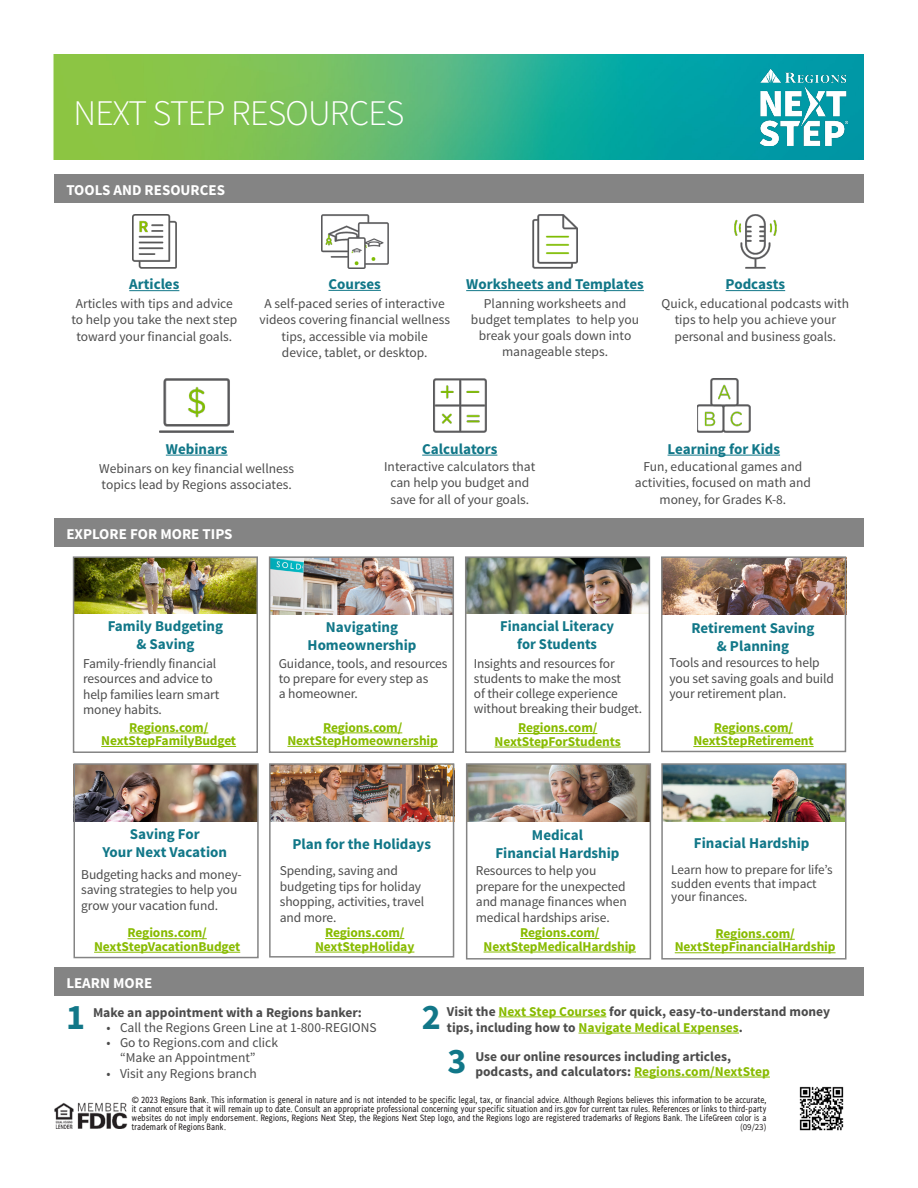
<style>
.page{position:relative;width:918px;height:1188px;background:#fff}
.page>*{position:absolute;margin:0;border:0;box-sizing:border-box;transform-origin:0 0}
.No_Spacing_wrd_4{font:300 36px "Source Sans Pro";letter-spacing:-.02em;color:#fff}
.Normal_wrd_5{font:700 36px "Source Sans Pro";color:#178}
.t1{font:700 15px/18px "Source Sans Pro";color:#178;text-align:center}
.t2{font:700 15px "Source Sans Pro";color:#fff}
.Paragraph_Style_1{font:13.5px/16.2px "Source Sans Pro";letter-spacing:-.01em;color:#4c4c4c}
.Paragraph_Style_1-2{font:700 13.5px/13.5px "Source Sans Pro";letter-spacing:-.01em;color:#8b0;text-align:center}
.t3{font:700 13.5px/15px "Source Sans Pro";color:#4c4c4c}
.Paragraph_Style_1-3{font:13.2px/13.5px "Source Sans Pro";letter-spacing:-.005em;color:#4c4c4c}
.t4{font:9.75px/9px "Regions Sans Condensed";color:#231f20;text-align:justify}
.t5{font:9px "Source Sans Pro";color:#231f20}
.s1{color:#8b0}
</style>
<div class="page">
<img style="left:53px;top:54px;width:811px;height:106px">
<img style="left:759px;top:69px;width:90px;height:77px">
<img style="left:54px;top:1102px;width:74px;height:27px">
<div style="left:54px;top:175px;width:810px;height:28px;background:#848484"></div>
<img style="left:799px;top:1086px;width:45px;height:45px">
<hr style="left:328px;top:290px;width:53px;height:1px;background:#178">
<img style="left:321px;top:215px;width:67px;height:54px">
<hr style="left:466px;top:290px;width:178px;height:1px;background:#178">
<img style="left:533px;top:215px;width:44px;height:54px">
<hr style="left:129px;top:290px;width:50px;height:1px;background:#178">
<img style="left:132px;top:215px;width:45px;height:54px">
<img style="left:734px;top:215px;width:43px;height:54px">
<hr style="left:726px;top:290px;width:59px;height:1px;background:#178">
<div style="left:54px;top:519px;width:810px;height:28px;background:#848484"></div>
<div style="left:54px;top:968px;width:810px;height:28px;background:#848484"></div>
<hr style="left:634px;top:1077px;width:136px;height:1px;background:#8b0">
<img style="left:433px;top:379px;width:54px;height:54px">
<hr style="left:422px;top:455px;width:75px;height:1px;background:#178">
<img style="left:697px;top:379px;width:54px;height:54px">
<hr style="left:668px;top:455px;width:112px;height:1px;background:#178">
<img style="left:160px;top:379px;width:74px;height:54px">
<hr style="left:166px;top:455px;width:62px;height:1px;background:#178">
<img style="left:468px;top:559px;width:179px;height:55px">
<hr style="left:518px;top:733px;width:79px;height:1px;background:#8b0">
<hr style="left:495px;top:747px;width:126px;height:1px;background:#8b0">
<div style="left:465px;top:556px;width:185px;height:197px;border:2px solid #848484"></div>
<img style="left:469px;top:766px;width:179px;height:55px">
<hr style="left:520px;top:938px;width:79px;height:1px;background:#8b0">
<hr style="left:484px;top:952px;width:152px;height:1px;background:#8b0">
<div style="left:466px;top:763px;width:185px;height:197px;border:2px solid #848484"></div>
<img style="left:272px;top:559px;width:179px;height:55px">
<hr style="left:323px;top:733px;width:79px;height:1px;background:#8b0">
<hr style="left:287px;top:746px;width:151px;height:1px;background:#8b0">
<div style="left:269px;top:556px;width:185px;height:197px;border:2px solid #848484"></div>
<img style="left:76px;top:559px;width:179px;height:55px">
<hr style="left:129px;top:733px;width:79px;height:1px;background:#8b0">
<hr style="left:101px;top:746px;width:135px;height:1px;background:#8b0">
<div style="left:73px;top:556px;width:185px;height:197px;border:2px solid #848484"></div>
<img style="left:664px;top:559px;width:179px;height:55px">
<hr style="left:714px;top:733px;width:79px;height:1px;background:#8b0">
<hr style="left:693px;top:746px;width:121px;height:1px;background:#8b0">
<div style="left:661px;top:556px;width:185px;height:196px;border:2px solid #848484"></div>
<img style="left:77px;top:766px;width:179px;height:55px">
<hr style="left:128px;top:938px;width:79px;height:1px;background:#8b0">
<hr style="left:94px;top:952px;width:146px;height:1px;background:#8b0">
<div style="left:74px;top:763px;width:185px;height:195px;border:2px solid #848484"></div>
<img style="left:272px;top:766px;width:179px;height:55px">
<hr style="left:325px;top:938px;width:79px;height:1px;background:#8b0">
<hr style="left:315px;top:952px;width:99px;height:1px;background:#8b0">
<div style="left:269px;top:763px;width:185px;height:195px;border:2px solid #848484"></div>
<hr style="left:499px;top:1017px;width:107px;height:1px;background:#8b0">
<hr style="left:579px;top:1033px;width:160px;height:1px;background:#8b0">
<img style="left:664px;top:766px;width:180px;height:55px">
<hr style="left:716px;top:939px;width:79px;height:1px;background:#8b0">
<hr style="left:675px;top:952px;width:161px;height:1px;background:#8b0">
<div style="left:661px;top:763px;width:186px;height:197px;border:2px solid #848484"></div>
<p class="No_Spacing_wrd_4" style="left:74px;top:92px;width:332px">NEXT STEP RESOURCES</p>
<p class="t2" style="left:66px;top:180px;width:160px">TOOLS AND RESOURCES</p>
<p class="t1" style="left:129px;top:276px;width:52px">Articles</p>
<p class="Paragraph_Style_1" style="left:71px;top:296px;width:167px;text-align:center">Articles with tips and advice to help you take the next step toward your financial goals.</p>
<p class="t1" style="left:328px;top:275px;width:54px">Courses</p>
<p class="Paragraph_Style_1" style="left:259px;top:296px;width:192px;text-align:center">A self-paced series of interactive videos covering financial wellness tips, accessible via mobile<br>device, tablet, or desktop.</p>
<p class="t1" style="left:466px;top:276px;width:179px">Worksheets and Templates</p>
<p class="Paragraph_Style_1" style="left:471px;top:295px;width:170px;text-align:center">Planning worksheets and budget templates to help you break your goals down into manageable steps.</p>
<p class="t1" style="left:726px;top:276px;width:61px">Podcasts</p>
<p class="Paragraph_Style_1" style="left:662px;top:296px;width:189px;text-align:center">Quick, educational podcasts with tips to help you achieve your personal and business goals.</p>
<p class="t1" style="left:166px;top:440px;width:63px">Webinars</p>
<p class="t1" style="left:422px;top:440px;width:77px">Calculators</p>
<p class="t1" style="left:668px;top:440px;width:114px">Learning for Kids</p>
<p class="Paragraph_Style_1" style="left:99px;top:460px;width:197px">Webinars on key financial wellness topics lead by Regions associates.</p>
<p class="t2" style="left:66px;top:524px;width:168px">EXPLORE FOR MORE TIPS</p>
<p class="Paragraph_Style_1" style="left:384px;top:459px;width:153px;text-align:center">Interactive calculators that can help you budget and save for all of your goals.</p>
<p class="Paragraph_Style_1" style="left:635px;top:459px;width:178px;text-align:center">Fun, educational games and activities, focused on math and money, for Grades K-8.</p>
<p class="t1" style="left:108px;top:618px;width:117px">Family Budgeting &amp; Saving</p>
<p class="t1" style="left:308px;top:619px;width:110px">Navigating<br>Homeownership</p>
<p class="t1" style="left:500px;top:618px;width:115px">Financial Literacy for Students</p>
<p class="t1" style="left:692px;top:619px;width:125px">Retirement Saving &amp; Planning</p>
<p class="Paragraph_Style_1" style="left:83px;top:656px;width:138px;line-height:15.5px">Family-friendly financial resources and advice to help families learn smart money habits.</p>
<p class="Paragraph_Style_1-2" style="left:101px;top:721px;width:136px">Regions.com/<br>NextStepFamilyBudget</p>
<p class="t1" style="left:103px;top:826px;width:126px">Saving For<br>Your Next Vacation</p>
<p class="Paragraph_Style_1" style="left:81px;top:867px;width:162px;line-height:15.5px">Budgeting hacks and money&shy;saving strategies to help you grow your vacation fund.</p>
<p class="Paragraph_Style_1-2" style="left:94px;top:927px;width:148px">Regions.com/<br>NextStepVacationBudget</p>
<p class="Paragraph_Style_1" style="left:279px;top:656px;width:170px;line-height:15px">Guidance, tools, and resources to prepare for every step as<br>a homeowner.</p>
<p class="Paragraph_Style_1-2" style="left:287px;top:721px;width:152px">Regions.com/<br>NextStepHomeownership</p>
<p class="Paragraph_Style_1" style="left:474px;top:656px;width:170px;line-height:15.1px">Insights and resources for students to make the most<br>of their college experience without breaking their budget.</p>
<p class="Paragraph_Style_1-2" style="left:495px;top:721px;width:128px">Regions.com/<br>NextStepForStudents</p>
<p class="Paragraph_Style_1" style="left:670px;top:655px;width:166px;line-height:15.6px">Tools and resources to help you set saving goals and build your retirement plan.</p>
<p class="Paragraph_Style_1-2" style="left:693px;top:721px;width:122px">Regions.com/<br>NextStepRetirement</p>
<p class="t1" style="left:292px;top:835px;width:140px">Plan for the Holidays</p>
<p class="Paragraph_Style_1" style="left:280px;top:863px;width:146px;line-height:15.6px">Spending, saving and budgeting tips for holiday shopping, activities, travel and more.</p>
<p class="Paragraph_Style_1-2" style="left:315px;top:926px;width:101px">Regions.com/<br>NextStepHoliday</p>
<p class="t1" style="left:495px;top:826px;width:126px">Medical<br>Financial Hardship</p>
<p class="Paragraph_Style_1" style="left:476px;top:863px;width:152px;line-height:15.6px">Resources to help you prepare for the unexpected and manage finances when medical hardships arise.</p>
<p class="Paragraph_Style_1-2" style="left:484px;top:926px;width:154px">Regions.com/<br>NextStepMedicalHardship</p>
<p class="t1" style="left:694px;top:835px;width:117px">Finacial Hardship</p>
<p class="Paragraph_Style_1-3" style="left:671px;top:864px;width:163px">Learn how to prepare for life’s sudden events that impact your finances.</p>
<p class="Paragraph_Style_1-2" style="left:675px;top:927px;width:162px">Regions.com/<br>NextStepFinancialHardship</p>
<p class="t2" style="left:66px;top:973px;width:87px">LEARN MORE</p>
<p class="t3" style="left:93px;top:1005px;width:270px">Make an appointment with a Regions banker:</p>
<p class="Paragraph_Style_1" style="left:106px;top:1019px;width:272px">• Call the Regions Green Line at 1-800-REGIONS</p>
<p class="Paragraph_Style_1" style="left:120px;top:1035px;width:160px;line-height:15px;text-indent:-14px">• Go to Regions.com and click “Make an Appointment”</p>
<p class="Paragraph_Style_1" style="left:106px;top:1065px;width:152px">• Visit any Regions branch</p>
<p class="t3" style="left:447px;top:1003px;width:385px;line-height:16.2px">Visit the <span class="s1">Next Step Courses</span> for quick, easy-to-understand money tips, including how to <span class="s1">Navigate Medical Expenses</span>.</p>
<p class="Normal_wrd_5" style="left:66px;top:994px;width:21px">1</p>
<p class="Normal_wrd_5" style="left:422px;top:994px;width:21px">2</p>
<p class="Normal_wrd_5" style="left:447px;top:1038px;width:21px">3</p>
<p class="t3" style="left:475px;top:1049px;width:296px">Use our online resources including articles, podcasts, and calculators: <span class="s1">Regions.com/NextStep</span></p>
<p class="t4" style="left:132px;top:1095px;width:637px">© 2023 Regions Bank. This information is general in nature and is not intended to be specific legal, tax, or financial advice. Although Regions believes this information to be accurate, it cannot ensure that it will remain up to date. Consult an appropriate professional concerning your specific situation and irs.gov for current tax rules. References or links to third-party websites do not imply endorsement. Regions, Regions Next Step, the Regions Next Step logo, and the Regions logo are registered trademarks of Regions Bank. The LifeGreen color is a trademark of Regions Bank.</p>
<p class="t5" style="left:740px;top:1122px;width:28px">(09/23)</p>
</div>
